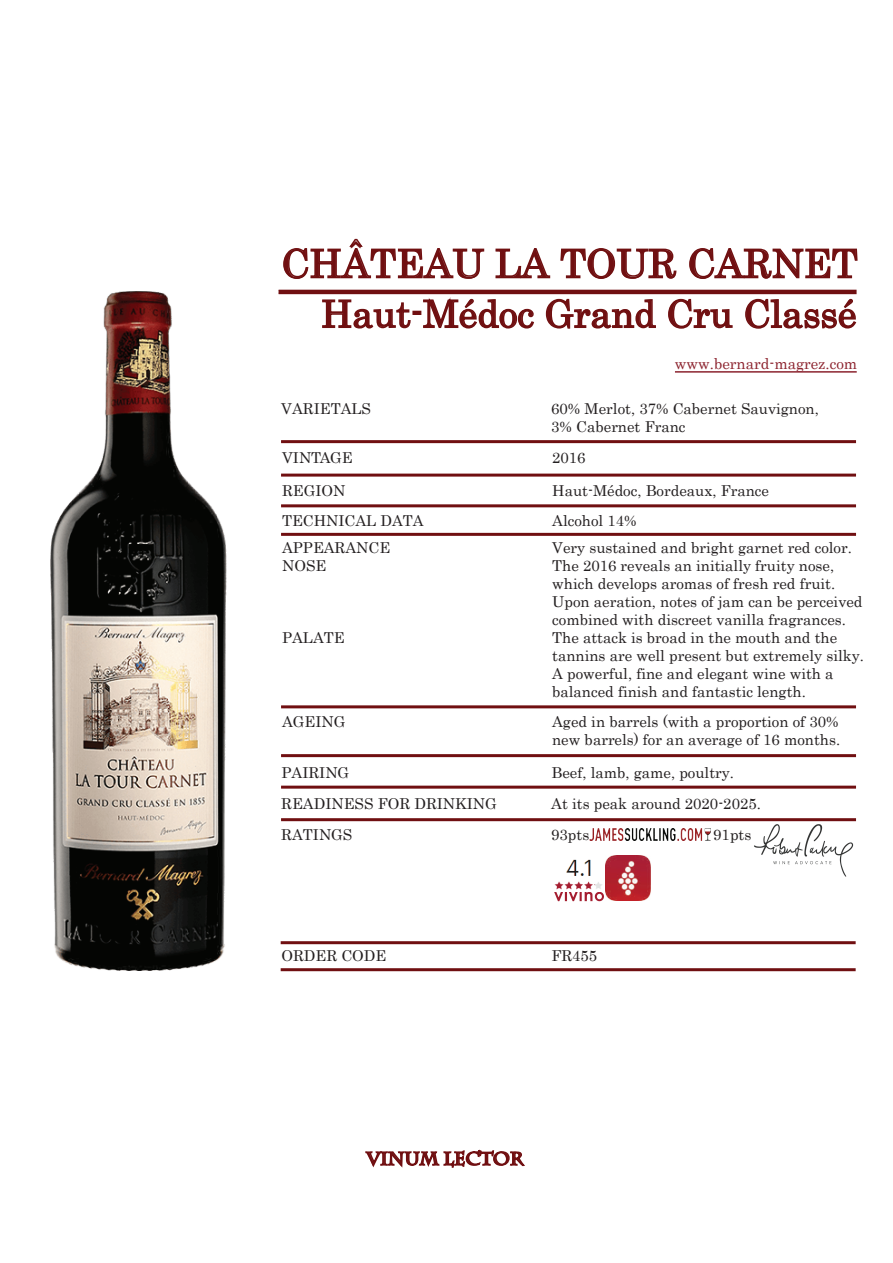
<style>
.page{position:relative;width:893px;height:1263px;background:#fff}
.page>*{position:absolute;margin:0;border:0;box-sizing:border-box;transform-origin:0 0}
.t1{font:39px "Century";color:#700f11}
.t2{font:37.5px "Century";color:#700f11}
.t3{font:700 18px "Charlemagne Std";color:#700f11}
.t4{font:15px/18px "Century";color:#231f20}
.t5{font:15px "Century";color:#8c232e}
</style>
<div class="page">
<hr style="left:278px;top:290px;width:579px;height:4px;background:#700f11">
<div style="left:281px;top:968px;width:575px;height:3px;border:2px solid #700f11"></div>
<svg style="left:321px;top:293px;width:214px;height:36px"></svg>
<svg style="left:545px;top:298px;width:111px;height:31px"></svg>
<svg style="left:668px;top:298px;width:65px;height:31px"></svg>
<svg style="left:745px;top:298px;width:112px;height:31px"></svg>
<svg style="left:365px;top:1149px;width:160px;height:19px"></svg>
<hr style="left:675px;top:371px;width:182px;height:2px;background:#8c232e">
<svg style="left:283px;top:238px;width:202px;height:41px"></svg>
<svg style="left:495px;top:248px;width:56px;height:31px"></svg>
<svg style="left:560px;top:248px;width:117px;height:31px"></svg>
<svg style="left:689px;top:248px;width:169px;height:31px"></svg>
<div style="left:281px;top:941px;width:575px;height:3px;border:2px solid #700f11"></div>
<div style="left:281px;top:474px;width:575px;height:3px;border:2px solid #700f11"></div>
<div style="left:281px;top:504px;width:575px;height:3px;border:2px solid #700f11"></div>
<div style="left:281px;top:705px;width:575px;height:3px;border:2px solid #700f11"></div>
<div style="left:281px;top:754px;width:575px;height:3px;border:2px solid #700f11"></div>
<div style="left:281px;top:786px;width:575px;height:3px;border:2px solid #700f11"></div>
<div style="left:281px;top:818px;width:575px;height:3px;border:2px solid #700f11"></div>
<div style="left:281px;top:440px;width:575px;height:3px;border:2px solid #700f11"></div>
<div style="left:281px;top:533px;width:575px;height:3px;border:2px solid #700f11"></div>
<img style="left:554px;top:892px;width:49px;height:10px">
<img style="left:50px;top:292px;width:176px;height:678px">
<img style="left:590px;top:829px;width:121px;height:11px">
<img style="left:754px;top:824px;width:100px;height:52px">
<img style="left:554px;top:859px;width:52px;height:32px">
<img style="left:606px;top:856px;width:44px;height:44px">
<h1 class="t1" style="left:281px;top:231px;width:578px">CHÂTEAU LA TOUR CARNET</h1>
<h2 class="t2" style="left:321px;top:282px;width:537px">Haut-Médoc Grand Cru Classé</h2>
<p class="t5" style="left:675px;top:351px;width:184px">www.bernard-magrez.com</p>
<p class="t4" style="left:281px;top:398px;width:91px">VARIETALS</p>
<p class="t4" style="left:551px;top:398px;width:269px">60% Merlot, 37% Cabernet Sauvignon,<br>3% Cabernet Franc</p>
<p class="t4" style="left:282px;top:447px;width:72px">VINTAGE</p>
<p class="t4" style="left:552px;top:447px;width:35px">2016</p>
<p class="t4" style="left:282px;top:480px;width:65px">REGION</p>
<p class="t4" style="left:552px;top:480px;width:218px">Haut-Médoc, Bordeaux, France</p>
<p class="t4" style="left:282px;top:510px;width:143px">TECHNICAL DATA</p>
<p class="t4" style="left:552px;top:510px;width:86px">Alcohol 14%</p>
<p class="t4" style="left:282px;top:537px;width:110px">APPEARANCE</p>
<p class="t4" style="left:552px;top:537px;width:301px">Very sustained and bright garnet red color.</p>
<p class="t4" style="left:282px;top:555px;width:46px">NOSE</p>
<p class="t4" style="left:552px;top:555px;width:312px">The 2016 reveals an initially fruity nose, which develops aromas of fresh red fruit.<br>Upon aeration, notes of jam can be perceived combined with discreet vanilla fragrances.</p>
<p class="t4" style="left:282px;top:627px;width:64px">PALATE</p>
<p class="t4" style="left:552px;top:627px;width:313px">The attack is broad in the mouth and the tannins are well present but extremely silky.<br>A powerful, fine and elegant wine with a balanced finish and fantastic length.</p>
<p class="t4" style="left:282px;top:711px;width:65px">AGEING</p>
<p class="t4" style="left:552px;top:711px;width:290px">Aged in barrels (with a proportion of 30% new barrels) for an average of 16 months.</p>
<p class="t4" style="left:281px;top:762px;width:69px">PAIRING</p>
<p class="t4" style="left:551px;top:762px;width:184px">Beef, lamb, game, poultry.</p>
<p class="t4" style="left:281px;top:794px;width:217px">READINESS FOR DRINKING</p>
<p class="t4" style="left:551px;top:794px;width:211px">At its peak around 2020-2025.</p>
<p class="t4" style="left:281px;top:824px;width:73px">RATINGS</p>
<p class="t4" style="left:551px;top:824px;width:40px">93pts</p>
<p class="t4" style="left:713px;top:824px;width:40px">91pts</p>
<p class="t4" style="left:281px;top:945px;width:106px">ORDER CODE</p>
<p class="t4" style="left:551px;top:945px;width:47px">FR455</p>
<p class="t3" style="left:367px;top:1148px;width:158px">VINUM LECTOR</p>
</div>
